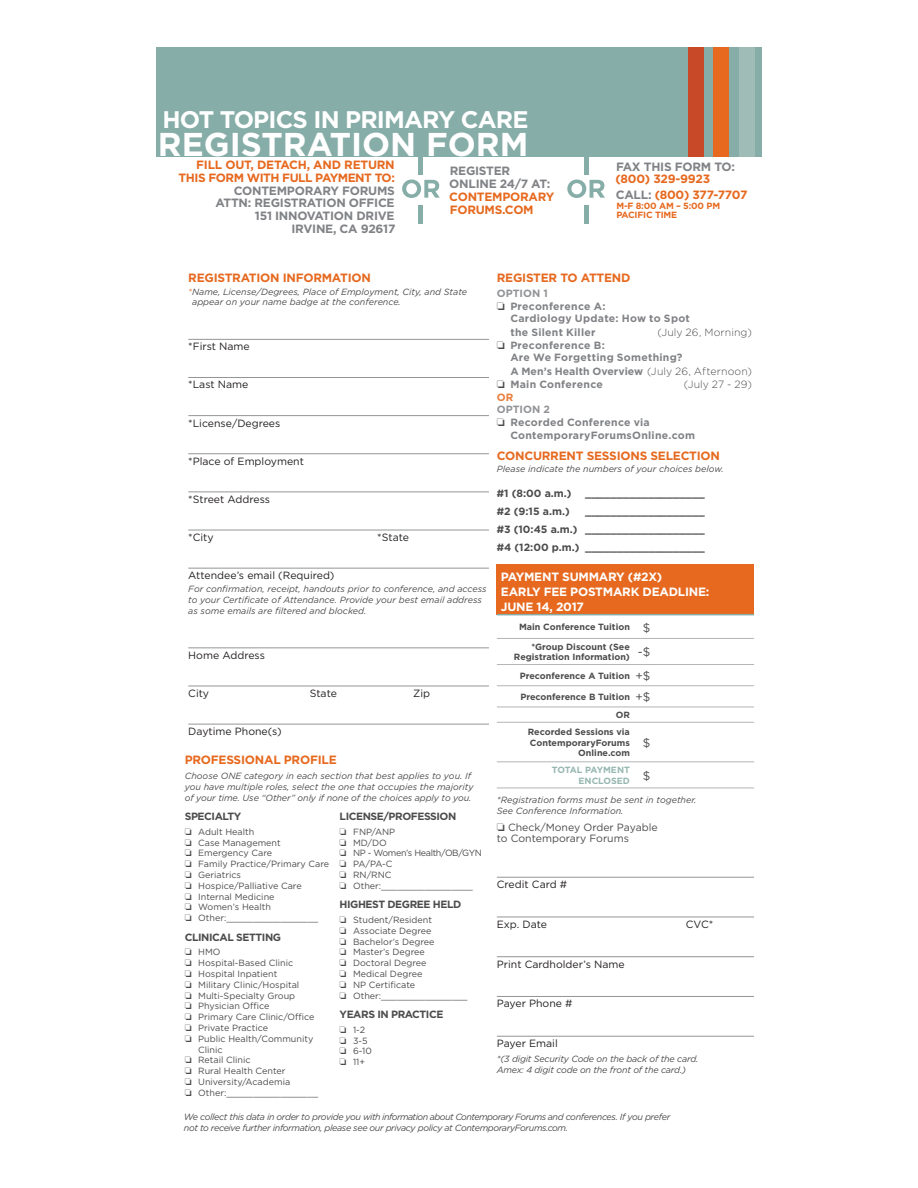
<style>
.page{position:relative;width:918px;height:1188px;background:#fff}
.page>*{position:absolute;margin:0;border:0;box-sizing:border-box;transform-origin:0 0}
.t1{font:700 33px "Gotham";color:#fff}
.t2{font:700 24px "Gotham";letter-spacing:-.035em;color:#fff}
.t3{font:700 12px/12.8px "Gotham";letter-spacing:-.02em;color:#808285;text-align:right}
.t4{font:700 12px/12.8px "Gotham";letter-spacing:-.02em;color:#e6691f}
.t5{font:700 12px/15px "Gotham";letter-spacing:-.02em;color:#fff}
.t6{font:12px "Gotham";color:#4c4c4e}
.t7{font:10.5px "Gotham";color:#231f20}
.t8{font:700 10.5px/12.9px "Gotham";letter-spacing:.025em;color:#808285}
.t9{font:700 10.5px/18px "Gotham";letter-spacing:-.04em;color:#4c4c4e;text-align:justify}
.t10{font:10.5px/10.5px "Gotham";color:#4c4c4e}
.t11{font:300 10.5px "Gotham";letter-spacing:.01em;color:#4c4c4e}
.t12{font:700 10.5px "Gotham";color:#919396}
.t13{font:700 10.5px "Gotham";color:#ea7d39}
.t14{font:italic 9px/10.8px "Gotham";letter-spacing:-.01em;color:#4c4c4e}
.t15{font:9px/10.8px "Gotham";color:#4c4c4e}
.t16{font:italic 9px/10.8px "Gotham";letter-spacing:-.04em;color:#4c4c4e}
.t17{font:700 9px/18.3px "Gotham";color:#4c4c4e}
.t18{font:9px/10.8px "Gotham";letter-spacing:-.04em;color:#4c4c4e}
.t19{font:700 9px/9.8px "Gotham";letter-spacing:-.02em;color:#e6691f}
.t20{font:700 9px/10.8px "Gotham";color:#97b7b1}
.s1{color:#e6691f}
.s2{color:#808285}
.s3{color:#919396}
.s4{font-weight:300;color:#4c4c4e}
.s5{font-weight:400;font-size:12px}
</style>
<div class="page">
<hr style="left:419px;top:155px;width:4px;height:19px;background:#86ada7">
<svg style="left:402px;top:180px;width:38px;height:18px"></svg>
<hr style="left:419px;top:205px;width:4px;height:18px;background:#86ada7">
<hr style="left:584px;top:155px;width:4px;height:19px;background:#86ada7">
<svg style="left:567px;top:180px;width:38px;height:18px"></svg>
<hr style="left:584px;top:205px;width:4px;height:18px;background:#86ada7">
<div style="left:156px;top:47px;width:606px;height:109px;background:#86ada7"></div>
<div style="left:714px;top:47px;width:15px;height:109px;background:#e6691f"></div>
<div style="left:688px;top:47px;width:16px;height:109px;background:#c84927"></div>
<div style="left:739px;top:47px;width:15px;height:109px;background:#a0bcb7"></div>
<hr style="left:188px;top:339px;width:301px;height:1px;background:#939598">
<hr style="left:188px;top:377px;width:301px;height:1px;background:#939598">
<hr style="left:188px;top:415px;width:301px;height:1px;background:#939598">
<hr style="left:188px;top:453px;width:301px;height:1px;background:#939598">
<hr style="left:188px;top:492px;width:301px;height:1px;background:#939598">
<hr style="left:188px;top:530px;width:301px;height:1px;background:#939598">
<hr style="left:188px;top:568px;width:301px;height:1px;background:#939598">
<hr style="left:188px;top:648px;width:301px;height:1px;background:#939598">
<hr style="left:188px;top:686px;width:301px;height:1px;background:#939598">
<hr style="left:188px;top:724px;width:301px;height:1px;background:#939598">
<hr style="left:497px;top:877px;width:257px;height:1px;background:#939598">
<hr style="left:497px;top:917px;width:257px;height:1px;background:#939598">
<hr style="left:497px;top:956px;width:257px;height:1px;background:#939598">
<hr style="left:497px;top:996px;width:257px;height:1px;background:#939598">
<hr style="left:497px;top:1036px;width:257px;height:1px;background:#939598">
<div style="left:497px;top:564px;width:257px;height:51px;background:#e6691f"></div>
<hr style="left:497px;top:614px;width:257px;height:1px;background:#86ada7">
<hr style="left:497px;top:638px;width:257px;height:1px;background:#b2b4b6">
<hr style="left:497px;top:664px;width:257px;height:1px;background:#b2b4b6">
<hr style="left:497px;top:685px;width:257px;height:1px;background:#b2b4b6">
<hr style="left:497px;top:707px;width:257px;height:1px;background:#b2b4b6">
<hr style="left:497px;top:722px;width:257px;height:1px;background:#b2b4b6">
<hr style="left:497px;top:761px;width:257px;height:1px;background:#b2b4b6">
<hr style="left:497px;top:788px;width:257px;height:1px;background:#b2b4b6">
<p class="t2" style="left:162px;top:112px;width:367px">HOT TOPICS IN PRIMARY CARE</p>
<p class="t1" style="left:158px;top:133px;width:372px">REGISTRATION FORM</p>
<p class="t3" style="left:179px;top:159px;width:218px"><span class="s1">FILL OUT, DETACH, AND RETURN<br>THIS FORM WITH FULL PAYMENT TO:<br></span>CONTEMPORARY FORUMS<br>ATTN: REGISTRATION OFFICE<br>151 INNOVATION DRIVE<br>IRVINE, CA 92617</p>
<p class="t4" style="left:449px;top:166px;width:107px"><span class="s2">REGISTER<br>ONLINE 24/7 AT:<br></span>CONTEMPORARY<br>FORUMS.COM</p>
<p class="t3" style="left:615px;top:161px;width:121px;text-align:left">FAX THIS FORM TO: <span class="s1">(800) 329-9923</span></p>
<p class="t4" style="left:616px;top:189px;width:133px"><span class="s2">CALL:</span> (800) 377-7707</p>
<p class="t19" style="left:616px;top:201px;width:105px">M-F 8:00 AM – 5:00 PM<br>PACIFIC TIME</p>
<p class="t4" style="left:188px;top:272px;width:184px">REGISTRATION INFORMATION</p>
<p class="t14" style="left:192px;top:287px;width:277px;text-indent:-4px"><span class="s1">*</span> Name, License/Degrees, Place of Employment, City, and State appear on your name badge at the conference.</p>
<p class="t7" style="left:188px;top:343px;width:63px">*First Name</p>
<p class="t7" style="left:188px;top:381px;width:62px">*Last Name</p>
<p class="t7" style="left:188px;top:419px;width:94px">*License/Degrees</p>
<p class="t7" style="left:188px;top:457px;width:117px">*Place of Employment</p>
<p class="t7" style="left:188px;top:495px;width:83px">*Street Address</p>
<p class="t7" style="left:188px;top:533px;width:27px">*City</p>
<p class="t7" style="left:377px;top:533px;width:33px">*State</p>
<p class="t7" style="left:188px;top:571px;width:148px">Attendee’s email (Required)</p>
<p class="t14" style="left:188px;top:584px;width:300px">For confirmation, receipt, handouts prior to conference, and access to your Certificate of Attendance. Provide your best email address as some emails are filtered and blocked.</p>
<p class="t7" style="left:188px;top:651px;width:78px">Home Address</p>
<p class="t7" style="left:188px;top:689px;width:22px">City</p>
<p class="t7" style="left:310px;top:689px;width:29px">State</p>
<p class="t7" style="left:413px;top:689px;width:18px">Zip</p>
<p class="t7" style="left:188px;top:727px;width:95px">Daytime Phone(s)</p>
<p class="t4" style="left:185px;top:754px;width:153px">PROFESSIONAL PROFILE</p>
<p class="t14" style="left:185px;top:771px;width:290px">Choose ONE category in each section that best applies to you. If you have multiple roles, select the one that occupies the majority of your time. Use “Other” only if none of the choices apply to you.</p>
<p class="t9" style="left:185px;top:808px;width:58px">SPECIALTY</p>
<p class="t15" style="left:198px;top:827px;width:132px">Adult Health<br>Case Management<br>Emergency Care<br>Family Practice/Primary Care<br>Geriatrics<br>Hospice/Palliative Care<br>Internal Medicine<br>Women’s Health<br>Other:_________________</p>
<p class="t9" style="left:185px;top:929px;width:98px">CLINICAL SETTING</p>
<p class="t15" style="left:198px;top:947px;width:121px">HMO<br>Hospital-Based Clinic<br>Hospital Inpatient<br>Military Clinic/Hospital<br>Multi-Specialty Group<br>Physician Office<br>Primary Care Clinic/Office<br>Private Practice<br>Public Health/Community<br>Clinic<br>Retail Clinic<br>Rural Health Center<br>University/Academia<br>Other:_________________</p>
<p class="t4" style="left:497px;top:272px;width:135px">REGISTER TO ATTEND</p>
<p class="t8" style="left:510px;top:288px;width:181px;text-indent:-14px"><span class="s3">OPTION 1<br></span>Preconference A:<br>Cardiology Update: How to Spot the Silent Killer</p>
<p class="t11" style="left:657px;top:329px;width:96px">(July 26, Morning)</p>
<p class="t8" style="left:510px;top:339px;width:243px">Preconference B:<br>Are We Forgetting Something?<br>A Men’s Health Overview <span class="s4">(July 26, Afternoon)<br></span>Main Conference</p>
<p class="t11" style="left:684px;top:381px;width:70px">(July 27 - 29)</p>
<p class="t13" style="left:497px;top:393px;width:18px">OR</p>
<p class="t12" style="left:497px;top:406px;width:55px">OPTION 2</p>
<p class="t8" style="left:510px;top:417px;width:141px">Recorded Conference via</p>
<p class="t8" style="left:510px;top:429px;width:186px">ContemporaryForumsOnline.com</p>
<p class="t4" style="left:497px;top:451px;width:225px">CONCURRENT SESSIONS SELECTION</p>
<p class="t14" style="left:497px;top:464px;width:228px">Please indicate the numbers of your choices below.</p>
<p class="t9" style="left:497px;top:485px;width:76px">#1 (8:00 a.m.)</p>
<p class="t9" style="left:585px;top:485px;width:121px">___________________</p>
<p class="t9" style="left:497px;top:503px;width:74px">#2 (9:15 a.m.)</p>
<p class="t9" style="left:497px;top:503px;width:209px;text-indent:88px">___________________ #3 (10:45 a.m.) ___________________ #4 (12:00 p.m.) ___________________</p>
<p class="t5" style="left:501px;top:570px;width:210px">PAYMENT SUMMARY (#2X)<br>EARLY FEE POSTMARK DEADLINE:<br>JUNE 14, 2017</p>
<p class="t17" style="left:531px;top:618px;width:121px;line-height:19.4px;text-indent:-12px">Main Conference Tuition <span class="s5">$ </span>*Group Discount (See</p>
<p class="t17" style="left:514px;top:649px;width:138px;text-align:right">Registration Information) <sup>-$<br></sup>Preconference A Tuition <span class="s5">+$</span></p>
<p class="t17" style="left:616px;top:688px;width:36px;text-indent:-95px">Preconference B Tuition <span class="s5">+$<br></span>OR</p>
<p class="t17" style="left:528px;top:727px;width:104px;line-height:10.8px;text-align:right">Recorded Sessions via<br>ContemporaryForums<br>Online.com</p>
<p class="t6" style="left:643px;top:738px;width:9px">$</p>
<p class="t20" style="left:579px;top:765px;width:74px;text-indent:-27px">TOTAL PAYMENT<br>ENCLOSED <sup>$</sup></p>
<p class="t14" style="left:497px;top:795px;width:201px">*Registration forms must be sent in together.<br>See Conference Information.</p>
<p class="t10" style="left:497px;top:823px;width:162px;text-indent:11px">Check/Money Order Payable to Contemporary Forums</p>
<p class="t7" style="left:497px;top:881px;width:72px">Credit Card #</p>
<p class="t7" style="left:497px;top:920px;width:52px">Exp. Date</p>
<p class="t7" style="left:686px;top:920px;width:29px">CVC*</p>
<p class="t7" style="left:497px;top:960px;width:129px">Print Cardholder’s Name</p>
<p class="t7" style="left:497px;top:1000px;width:77px">Payer Phone #</p>
<p class="t7" style="left:497px;top:1040px;width:62px">Payer Email</p>
<p class="t14" style="left:497px;top:1054px;width:203px">*(3 digit Security Code on the back of the card.<br>Amex: 4 digit code on the front of the card.)</p>
<p class="t16" style="left:184px;top:1112px;width:488px">We collect this data in order to provide you with information about Contemporary Forums and conferences. If you prefer not to receive further information, please see our privacy policy at ContemporaryForums.com.</p>
<p class="t9" style="left:340px;top:808px;width:118px">LICENSE/PROFESSION</p>
<p class="t18" style="left:353px;top:827px;width:130px">FNP/ANP<br>MD/DO<br>NP - Women’s Health/OB/GYN<br>PA/PA-C<br>RN/RNC<br>Other:_________________</p>
<p class="t9" style="left:340px;top:896px;width:123px">HIGHEST DEGREE HELD</p>
<p class="t15" style="left:353px;top:915px;width:116px">Student/Resident<br>Associate Degree<br>Bachelor’s Degree<br>Master’s Degree<br>Doctoral Degree<br>Medical Degree<br>NP Certificate<br>Other:________________</p>
<p class="t9" style="left:340px;top:1006px;width:105px">YEARS IN PRACTICE</p>
<p class="t15" style="left:353px;top:1025px;width:20px">1-2<br>3-5<br>6-10<br>11+</p>
</div>
